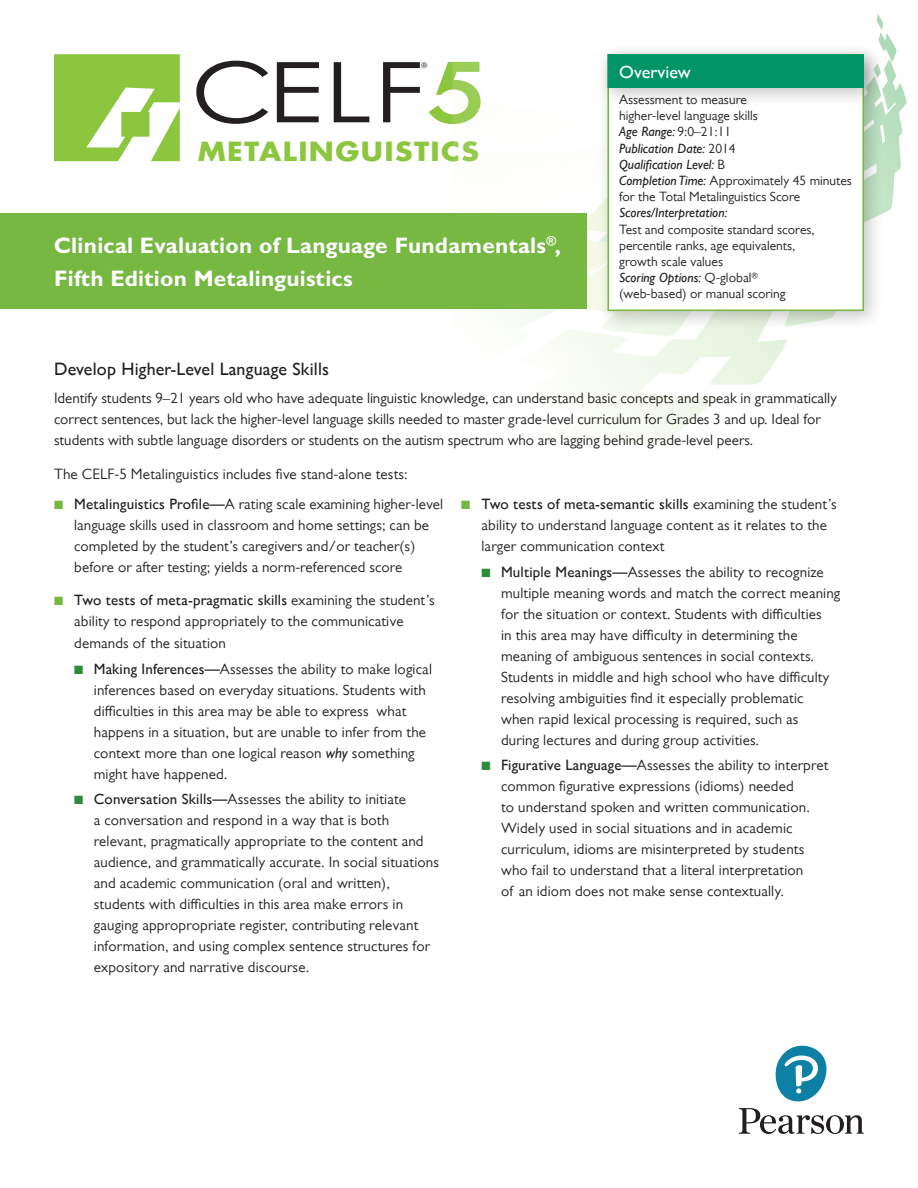
<style>
.page{position:relative;width:918px;height:1188px;background:#fff}
.page>*{position:absolute;margin:0;border:0;box-sizing:border-box;transform-origin:0 0}
.t1{font:83.7px "Century Gothic";color:#231f20;scale:1.22 1}
.t2{font:700 25.65px "Futura Std";letter-spacing:.05em;color:#8bc63e;scale:1.11 1}
.t3{font:700 22.5px/33px "Gill Sans MT Std";letter-spacing:.01em;color:#fff}
.Body{font:700 18px "Gill Sans MT Pro";letter-spacing:.01em;color:#231f20}
.t4{font:700 18px "Gill Sans MT Pro";color:#fff}
.Bullet{font:15px/21px "Gill Sans MT Pro";letter-spacing:.01em;color:#231f20}
.Body-2{font:15px/21px "Gill Sans MT Pro";color:#231f20}
.t5{font:13.5px/16.2px "Gill Sans MT Pro";color:#231f20}
.t6{font:italic 700 13.5px "Gill Sans MT Pro";color:#231f20}
.t7{font:7.5px "Century Gothic";color:#231f20}
.s1{font-family:"Futura";font-weight:500;font-size:79.2px;color:#8bc63e}
.s2{font-weight:400;font-style:normal}
.s3{font-weight:700;font-style:italic}
.s4{color:#76b842}
.s5{font-weight:700}
.s6{color:#2d8c39}
</style>
<div class="page">
<svg style="left:428px;top:61px;width:25px;height:63px"></svg>
<svg style="left:54px;top:54px;width:126px;height:107px"></svg>
<img style="left:453px;top:14px;width:454px;height:429px">
<div style="left:597px;top:44px;width:287px;height:287px;background:#231f20;opacity:.25"></div>
<div style="left:608px;top:54px;width:256px;height:257px;background:#fff;border:2px solid #76b842"></div>
<div style="left:597px;top:44px;width:287px;height:64px;background:#231f20;opacity:.25"></div>
<div style="left:608px;top:54px;width:256px;height:34px;background:#009467"></div>
<div style="left:0;top:214px;width:586px;height:95px;background:#76b842"></div>
<svg style="left:739px;top:1045px;width:125px;height:89px"></svg>
<h1 class="t1" style="left:191px;top:41px;width:245px">CELF<span class="s1">5</span></h1>
<p class="t7" style="left:421px;top:61px;width:7px">®</p>
<h2 class="t2" style="left:198px;top:134px;width:255px">METALINGUISTICS</h2>
<p class="t3" style="left:54px;top:228px;width:508px">Clinical Evaluation of Language Fundamentals<sup>®</sup>,<br>Fifth Edition Metalinguistics</p>
<p class="t4" style="left:619px;top:61px;width:73px">Overview</p>
<p class="t5" style="left:619px;top:91px;width:140px">Assessment to measure higher-level language skills</p>
<p class="t6" style="left:619px;top:124px;width:114px">Age Range: <span class="s2">9:0–21:11</span></p>
<p class="t6" style="left:619px;top:140px;width:118px">Publication Date: <span class="s2">2014</span></p>
<p class="t6" style="left:619px;top:156px;width:107px">Qualification Level: <span class="s2">B</span></p>
<p class="t5" style="left:619px;top:172px;width:234px"><span class="s3">Completion Time:</span> Approximately 45 minutes for the Total Metalinguistics Score</p>
<p class="t5" style="left:619px;top:205px;width:197px"><span class="s3">Scores/Interpretation:<br></span>Test and composite standard scores, percentile ranks, age equivalents, growth scale values</p>
<p class="t6" style="left:619px;top:270px;width:140px">Scoring Options: <span class="s2">Q-global</span><sup>®</sup></p>
<p class="t5" style="left:619px;top:286px;width:168px">(web-based) or manual scoring</p>
<p class="Body" style="left:54px;top:359px;width:277px">Develop Higher-Level Language Skills</p>
<p class="Body-2" style="left:54px;top:387px;width:784px">Identify students 9–21 years old who have adequate linguistic knowledge, can understand basic concepts and speak in grammatically correct sentences, but lack the higher-level language skills needed to master grade-level curriculum for Grades 3 and up. Ideal for students with subtle language disorders or students on the autism spectrum who are lagging behind grade-level peers.</p>
<p class="Body-2" style="left:54px;top:464px;width:355px">The CELF-5 Metalinguistics includes five stand-alone tests:</p>
<p class="Bullet" style="left:74px;top:494px;width:370px;text-indent:-20px"><span class="s4">■</span> <span class="s5">Metalinguistics Profile—</span>A rating scale examining higher-level language skills used in classroom and home settings; can be completed by the student’s caregivers and/or teacher(s) before or after testing; yields a norm-referenced score</p>
<p class="Bullet" style="left:74px;top:589px;width:362px;text-indent:-20px"><span class="s4">■</span> <span class="s5">Two tests of meta-pragmatic skills</span> examining the student’s ability to respond appropriately to the communicative</p>
<p class="Bullet" style="left:74px;top:633px;width:153px">demands of the situation</p>
<p class="Bullet" style="left:94px;top:658px;width:340px;text-indent:-20px"><span class="s6">■</span> <span class="s5">Making Inferences—</span>Assesses the ability to make logical inferences based on everyday situations. Students with difficulties in this area may be able to express what happens in a situation, but are unable to infer from the context more than one logical reason <span class="s3">why</span> something might have happened.</p>
<p class="Bullet" style="left:94px;top:789px;width:347px;text-indent:-20px"><span class="s6">■</span> <span class="s5">Conversation Skills—</span>Assesses the ability to initiate<br>a conversation and respond in a way that is both relevant, pragmatically appropriate to the content and audience, and grammatically accurate. In social situations and academic communication (oral and written), students with difficulties in this area make errors in gauging appropropriate register, contributing relevant information, and using complex sentence structures for expository and narrative discourse.</p>
<p class="Bullet" style="left:482px;top:494px;width:357px;text-indent:-20px"><span class="s4">■</span> <span class="s5">Two tests of meta-semantic skills</span> examining the student’s ability to understand language content as it relates to the larger communication context</p>
<p class="Bullet" style="left:501px;top:561px;width:341px;text-indent:-20px"><span class="s6">■</span> <span class="s5">Multiple Meanings—</span>Assesses the ability to recognize multiple meaning words and match the correct meaning for the situation or context. Students with difficulties<br>in this area may have difficulty in determining the meaning of ambiguous sentences in social contexts.<br>Students in middle and high school who have difficulty resolving ambiguities find it especially problematic when rapid lexical processing is required, such as during lectures and during group activities.</p>
<p class="Bullet" style="left:501px;top:755px;width:329px;text-indent:-20px"><span class="s6">■</span> <span class="s5">Figurative Language—</span>Assesses the ability to interpret common figurative expressions (idioms) needed<br>to understand spoken and written communication.<br>Widely used in social situations and in academic curriculum, idioms are misinterpreted by students who fail to understand that a literal interpretation<br>of an idiom does not make sense contextually.</p>
</div>
